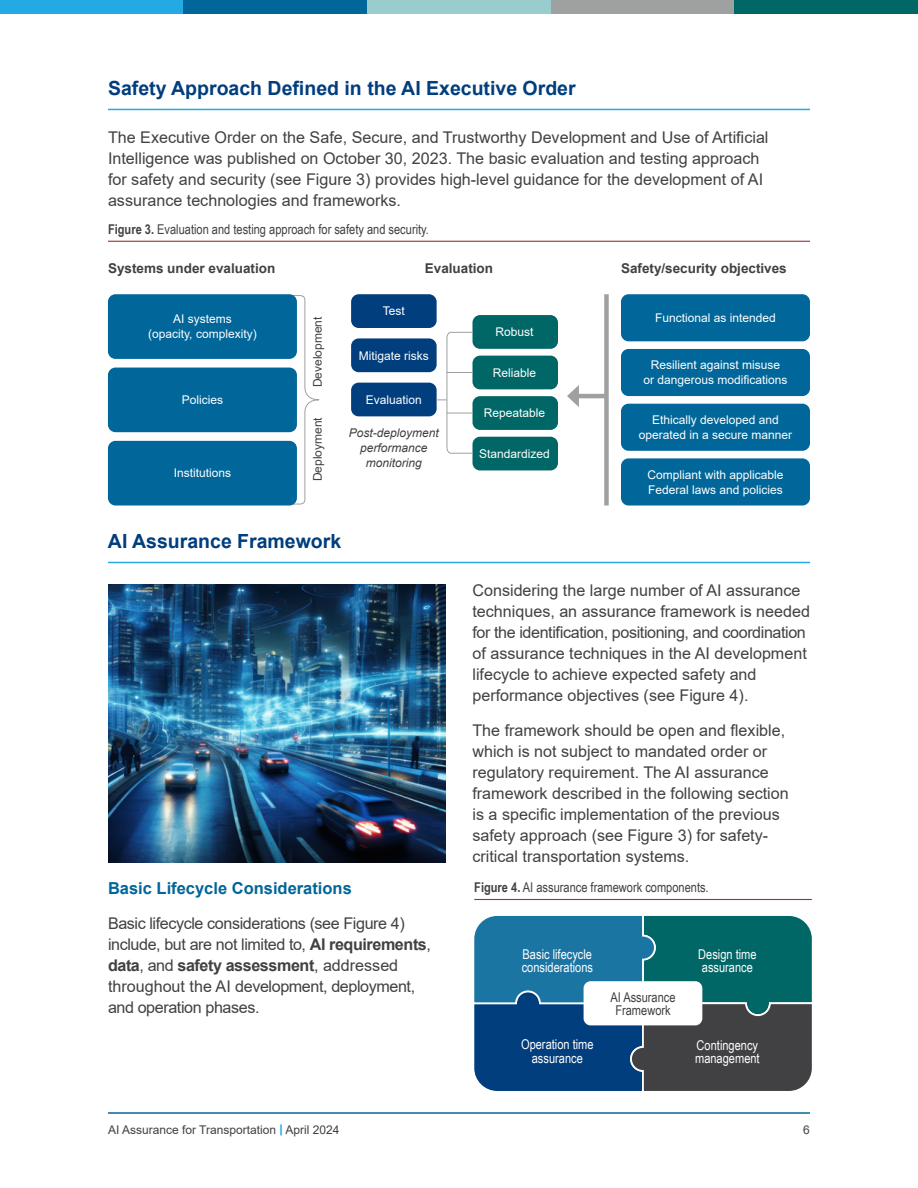
<style>
.page{position:relative;width:918px;height:1188px;background:#fff}
.page>*{position:absolute;margin:0;border:0;box-sizing:border-box;transform-origin:0 0}
.info_headers{font:700 19.5px "Arial";color:#003e7e}
.subhead3{font:700 16.5px "Arial";color:#016699}
.body_copy_whitepaper{font:16.2px/21px "Arial";color:#414042}
.body_copy_whitepaper-2{font:16.2px/21px "Arial";letter-spacing:-.025em;color:#414042}
.Figure_copy{font:13.5px "Arial Narrow";color:#414042}
.Figure_copy_in_charts{font:13.5px/13.5px "Arial Narrow";color:#fff}
.subhead3-2{font:700 13.5px "Arial";color:#414042}
.Figure_copy_in_charts-2{font:13.5px/13.5px "Arial Narrow";color:#414042;text-align:center}
.descriptive_small_text{font:12px/15px "Arial";color:#fff;text-align:center}
.descriptive_small_text-2{font:12px "Arial";color:#414042}
.descriptive_small_text-3{font:italic 12px/15px "Arial";color:#414042;text-align:center}
.s1{font-weight:700}
.s2{font-weight:900;color:#24aae2}
</style>
<div class="page">
<hr style="left:108px;top:1112px;width:702px;height:2px;background:#016699">
<hr style="left:108px;top:109px;width:702px;height:1px;background:#24aae2">
<hr style="left:108px;top:562px;width:702px;height:1px;background:#24aae2">
<hr style="left:108px;top:241px;width:702px;height:1px;background:#933">
<hr style="left:474px;top:899px;width:338px;height:1px;background:#933">
<svg style="left:474px;top:915px;width:338px;height:176px;background:#205c77"></svg>
<div style="left:584px;top:981px;width:118px;height:44px;background:#fff;border-radius:7px"></div>
<img style="left:108px;top:584px;width:337px;height:279px">
<div style="left:621px;top:294px;width:189px;height:47px;background:#016699;border-radius:8px"></div>
<div style="left:351px;top:294px;width:86px;height:34px;background:#003e7e;border-radius:8px"></div>
<div style="left:621px;top:349px;width:189px;height:47px;background:#016699;border-radius:8px"></div>
<div style="left:351px;top:338px;width:86px;height:34px;background:#003e7e;border-radius:8px"></div>
<div style="left:621px;top:404px;width:189px;height:47px;background:#016699;border-radius:8px"></div>
<div style="left:351px;top:383px;width:86px;height:33px;background:#003e7e;border-radius:8px"></div>
<div style="left:621px;top:458px;width:189px;height:48px;background:#016699;border-radius:8px"></div>
<div style="left:473px;top:315px;width:85px;height:34px;background:#066;border-radius:8px"></div>
<div style="left:473px;top:356px;width:85px;height:33px;background:#066;border-radius:8px"></div>
<div style="left:473px;top:396px;width:85px;height:34px;background:#066;border-radius:8px"></div>
<div style="left:473px;top:437px;width:85px;height:33px;background:#066;border-radius:8px"></div>
<svg style="left:437px;top:332px;width:36px;height:122px"></svg>
<div style="left:604px;top:294px;width:5px;height:212px;background:#9fa0a0"></div>
<hr style="left:575px;top:394px;width:30px;height:4px;background:#9fa0a0">
<svg style="left:567px;top:385px;width:12px;height:22px"></svg>
<svg style="left:283px;top:295px;width:37px;height:210px"></svg>
<div style="left:108px;top:294px;width:189px;height:65px;background:#016699;border-radius:8px"></div>
<div style="left:108px;top:368px;width:189px;height:64px;background:#016699;border-radius:8px"></div>
<div style="left:108px;top:441px;width:189px;height:65px;background:#016699;border-radius:8px"></div>
<div style="left:0;top:0;width:184px;height:14px;background:#24aae2"></div>
<div style="left:184px;top:0;width:183px;height:14px;background:#016699"></div>
<div style="left:367px;top:0;width:184px;height:14px;background:#9cc"></div>
<div style="left:551px;top:0;width:183px;height:14px;background:#9fa0a0"></div>
<div style="left:734px;top:0;width:184px;height:14px;background:#066"></div>
<p class="info_headers" style="left:108px;top:75px;width:469px">Safety Approach Defined in the AI Executive Order</p>
<p class="body_copy_whitepaper" style="left:108px;top:127px;width:662px">The Executive Order on the Safe, Secure, and Trustworthy Development and Use of Artificial Intelligence was published on October 30, 2023. The basic evaluation and testing approach for safety and security (see Figure 3) provides high-level guidance for the development of AI assurance technologies and frameworks.</p>
<p class="Figure_copy" style="left:108px;top:219px;width:323px"><span class="s1">Figure 3.</span> Evaluation and testing approach for safety and security.</p>
<p class="subhead3-2" style="left:108px;top:259px;width:169px">Systems under evaluation</p>
<p class="subhead3-2" style="left:425px;top:259px;width:70px">Evaluation</p>
<p class="subhead3-2" style="left:621px;top:259px;width:167px">Safety/security objectives</p>
<p class="descriptive_small_text" style="left:655px;top:310px;width:122px">Functional as intended</p>
<p class="descriptive_small_text" style="left:383px;top:304px;width:24px">Test</p>
<p class="descriptive_small_text" style="left:173px;top:312px;width:60px">AI systems</p>
<p class="descriptive_small_text" style="left:148px;top:327px;width:110px">(opacity, complexity)</p>
<p class="descriptive_small_text-2" style="left:309px;top:387px;width:72px;rotate:-90deg">Development</p>
<p class="descriptive_small_text" style="left:495px;top:324px;width:40px">Robust</p>
<p class="descriptive_small_text" style="left:493px;top:365px;width:45px">Reliable</p>
<p class="descriptive_small_text" style="left:484px;top:406px;width:63px">Repeatable</p>
<p class="descriptive_small_text" style="left:479px;top:446px;width:72px">Standardized</p>
<p class="descriptive_small_text" style="left:359px;top:348px;width:72px">Mitigate risks</p>
<p class="descriptive_small_text" style="left:643px;top:358px;width:146px">Resilient against misuse<br>or dangerous modifications</p>
<p class="descriptive_small_text" style="left:366px;top:392px;width:58px">Evaluation</p>
<p class="descriptive_small_text" style="left:182px;top:392px;width:43px">Policies</p>
<p class="descriptive_small_text" style="left:639px;top:412px;width:155px">Ethically developed and operated in a secure manner</p>
<p class="descriptive_small_text-2" style="left:309px;top:481px;width:66px;rotate:-90deg">Deployment</p>
<p class="descriptive_small_text-3" style="left:349px;top:426px;width:92px">Post-deployment performance monitoring</p>
<p class="descriptive_small_text" style="left:174px;top:466px;width:59px">Institutions</p>
<p class="descriptive_small_text" style="left:647px;top:467px;width:138px;text-align:left">Compliant with applicable<br>Federal laws and policies</p>
<p class="info_headers" style="left:108px;top:528px;width:235px">AI Assurance Framework</p>
<p class="subhead3" style="left:108px;top:877px;width:245px">Basic Lifecycle Considerations</p>
<p class="body_copy_whitepaper-2" style="left:108px;top:913px;width:325px">Basic lifecycle considerations (see Figure 4) include, but are not limited to, <span class="s1">AI requirements</span>, <span class="s1">data</span>, and <span class="s1">safety assessment</span>, addressed throughout the AI development, deployment, and operation phases.</p>
<p class="body_copy_whitepaper" style="left:472px;top:580px;width:339px">Considering the large number of AI assurance techniques, an assurance framework is needed for the identification, positioning, and coordination of assurance techniques in the AI development lifecycle to achieve expected safety and performance objectives (see Figure 4).</p>
<p class="body_copy_whitepaper" style="left:472px;top:719px;width:318px">The framework should be open and flexible, which is not subject to mandated order or regulatory requirement. The AI assurance framework described in the following section is a specific implementation of the previous safety approach (see Figure 3) for safety&shy;critical transportation systems.</p>
<p class="Figure_copy" style="left:474px;top:878px;width:236px"><span class="s1">Figure 4.</span> AI assurance framework components.</p>
<p class="Figure_copy_in_charts" style="left:522px;top:947px;width:73px">Basic lifecycle considerations</p>
<p class="Figure_copy_in_charts" style="left:521px;top:1037px;width:74px;text-align:center">Operation time assurance</p>
<p class="Figure_copy_in_charts-2" style="left:610px;top:990px;width:67px">AI Assurance<br>Framework</p>
<p class="Figure_copy_in_charts" style="left:698px;top:947px;width:60px">Design time assurance</p>
<p class="Figure_copy_in_charts" style="left:695px;top:1038px;width:66px">Contingency management</p>
<p class="descriptive_small_text-2" style="left:108px;top:1122px;width:233px">AI Assurance for Transportation <span class="s2">|</span> April 2024</p>
<p class="descriptive_small_text-2" style="left:803px;top:1122px;width:8px">6</p>
</div>
